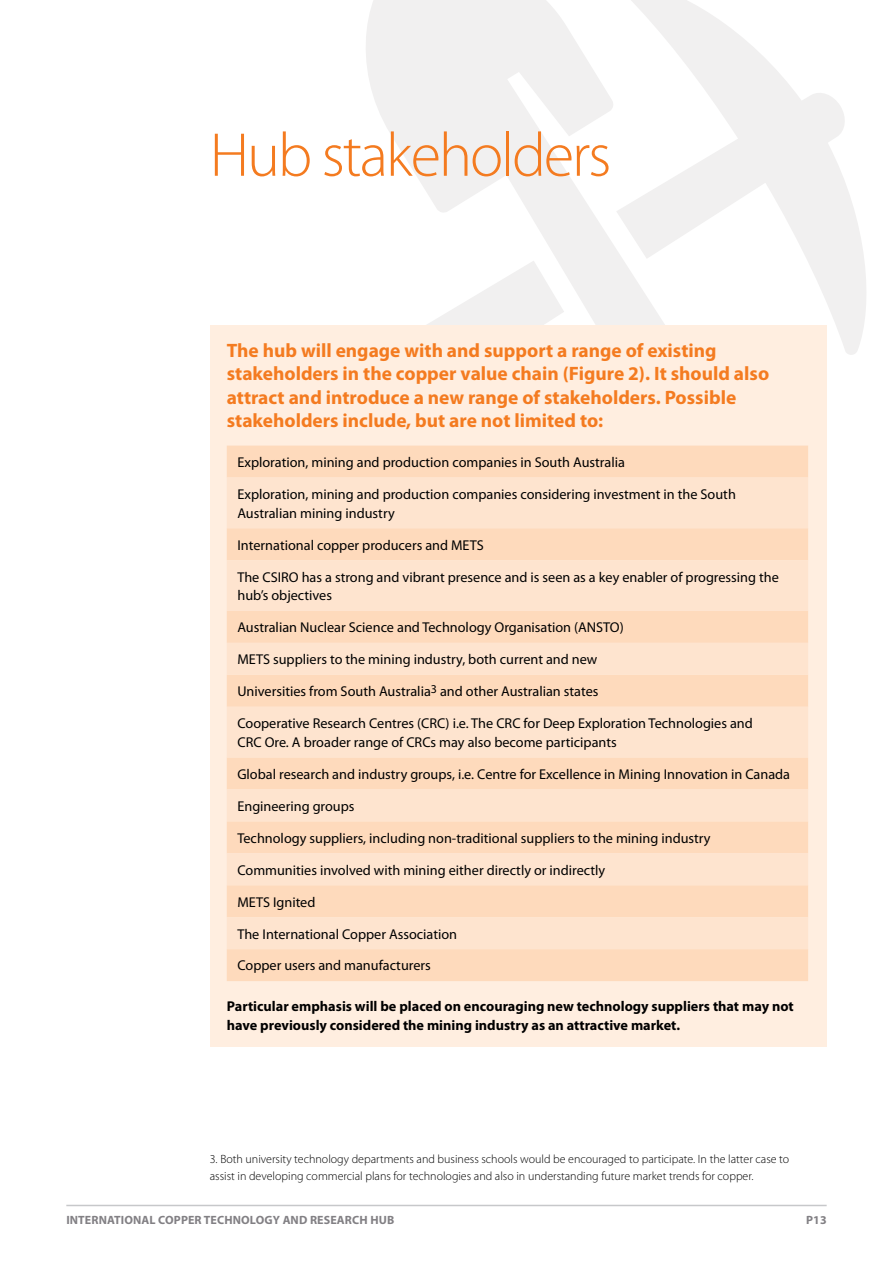
<style>
.page{position:relative;width:893px;height:1263px;background:#fff}
.page>*{position:absolute;margin:0;border:0;box-sizing:border-box;transform-origin:0 0}
.t1{font:300 62.4px "Myriad Pro";letter-spacing:-.035em;color:#f47b20}
.t2{font:700 19.35px/23.2px "Myriad Pro";color:#f47b20}
.t3{font:14.25px/18.8px "Myriad Pro";color:#000}
.t4{font:700 14.25px/18.8px "Myriad Pro";color:#000}
.t5{font:300 12px/16.5px "Myriad Pro";color:#000}
.t6{font:700 12px "Myriad Pro";letter-spacing:.01em;color:#828084}
</style>
<div class="page">
<hr style="left:66px;top:1205px;width:761px;height:1px;background:#c7c8ca">
<svg style="left:717px;top:19px;width:149px;height:336px"></svg>
<svg style="left:366px;top:0;width:351px;height:325px;fill:#f1f0f0"></svg>
<div style="left:210px;top:325px;width:617px;height:722px;background:#ffeee0"></div>
<div style="left:227px;top:446px;width:581px;height:535px;background:#fedabc"></div>
<svg style="left:227px;top:477px;width:581px;height:472px;fill:#fee4cf"></svg>
<h1 class="t1" style="left:210px;top:121px;width:403px">Hub stakeholders</h1>
<h2 class="t2" style="left:227px;top:338px;width:544px">The hub will engage with and support a range of existing stakeholders in the copper value chain (Figure 2). It should also attract and introduce a new range of stakeholders. Possible stakeholders include, but are not limited to:</h2>
<p class="t3" style="left:237px;top:452px;width:389px">Exploration, mining and production companies in South Australia</p>
<p class="t3" style="left:237px;top:484px;width:500px">Exploration, mining and production companies considering investment in the South<br>Australian mining industry</p>
<p class="t3" style="left:237px;top:535px;width:248px">International copper producers and METS</p>
<p class="t3" style="left:237px;top:567px;width:543px">The CSIRO has a strong and vibrant presence and is seen as a key enabler of progressing the hub’s objectives</p>
<p class="t3" style="left:237px;top:618px;width:388px">Australian Nuclear Science and Technology Organisation (ANSTO)</p>
<p class="t3" style="left:237px;top:650px;width:362px">METS suppliers to the mining industry, both current and new</p>
<p class="t3" style="left:237px;top:682px;width:363px">Universities from South Australia<sup>3</sup> and other Australian states</p>
<p class="t3" style="left:237px;top:714px;width:517px">Cooperative Research Centres (CRC) i.e. The CRC for Deep Exploration Technologies and<br>CRC Ore. A broader range of CRCs may also become participants</p>
<p class="t3" style="left:237px;top:764px;width:554px">Global research and industry groups, i.e. Centre for Excellence in Mining Innovation in Canada</p>
<p class="t3" style="left:237px;top:796px;width:119px">Engineering groups</p>
<p class="t3" style="left:237px;top:828px;width:475px">Technology suppliers, including non-traditional suppliers to the mining industry</p>
<p class="t3" style="left:237px;top:860px;width:369px">Communities involved with mining either directly or indirectly</p>
<p class="t3" style="left:237px;top:892px;width:80px">METS Ignited</p>
<p class="t3" style="left:237px;top:924px;width:221px">The International Copper Association</p>
<p class="t3" style="left:237px;top:956px;width:195px">Copper users and manufacturers</p>
<p class="t4" style="left:227px;top:996px;width:569px">Particular emphasis will be placed on encouraging new technology suppliers that may not have previously considered the mining industry as an attractive market.</p>
<p class="t5" style="left:210px;top:1151px;width:581px">3. Both university technology departments and business schools would be encouraged to participate. In the latter case to assist in developing commercial plans for technologies and also in understanding future market trends for copper.</p>
<p class="t6" style="left:66px;top:1212px;width:329px">INTERNATIONAL COPPER TECHNOLOGY AND RESEARCH HUB</p>
<p class="t6" style="left:806px;top:1212px;width:22px">P13</p>
</div>
